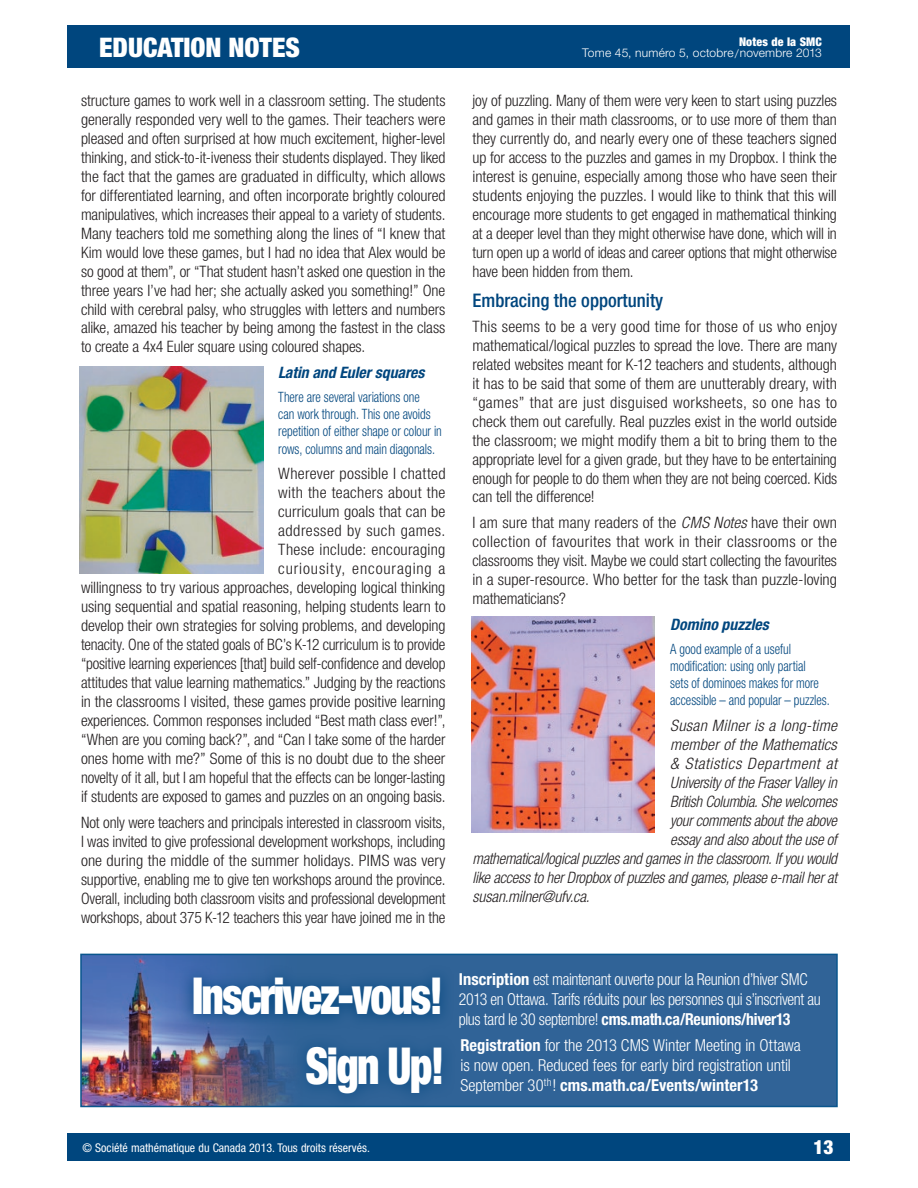
<style>
.page{position:relative;width:918px;height:1188px;background:#fff}
.page>*{position:absolute;margin:0;border:0;box-sizing:border-box;transform-origin:0 0}
.t1{font:900 condensed 51px "Helvetica Neue LT Std";letter-spacing:-.04em;color:#fff;scale:.85 1}
.t2{font:900 condensed 27px "Helvetica Neue LT Std";color:#fff}
.t3{font:900 condensed 19.5px "Helvetica Neue LT Std";color:#fff}
.t4{font:500 condensed 18.75px "Helvetica Neue LT Std";color:#00467e}
.t5{font:300 condensed 16.5px/20px "Helvetica Neue LT Std";letter-spacing:-.015em;color:#fff;scale:.96 1}
.t6{font:300 condensed 16.5px/20px "Helvetica Neue LT Std";letter-spacing:-.015em;color:#fff}
.t7{font:300 condensed 15.75px/19px "Helvetica Neue LT Std";letter-spacing:-.005em;color:#231f20;text-align:justify}
.t8{font:italic 300 condensed 15.75px "Helvetica Neue LT Std";letter-spacing:-.015em;color:#231f20}
.t9{font:italic 700 condensed 15.75px "Helvetica Neue LT Std";color:#00467e}
.t10{font:italic 300 condensed 15.75px "Helvetica Neue LT Std";letter-spacing:.02em;color:#231f20}
.t11{font:italic 300 condensed 15.75px "Helvetica Neue LT Std";letter-spacing:.035em;color:#231f20}
.t12{font:italic 300 condensed 15.75px "Helvetica Neue LT Std";letter-spacing:.01em;color:#231f20}
.t13{font:300 condensed 14.25px/17.1px "Helvetica Neue LT Std";letter-spacing:-.005em;color:#00467e;scale:.89 1}
.t14{font:condensed 12px "Helvetica Neue LT Std";color:#fff}
.t15{font:300 12px "Helvetica Neue LT Std";letter-spacing:.015em;color:#fff}
.t16{font:900 condensed 12px "Helvetica Neue LT Std";letter-spacing:.015em;color:#fff}
.s1{font-style:italic}
.s2{font-weight:700}
</style>
<div class="page">
<div style="left:68px;top:26px;width:782px;height:42px;background:#00467e"></div>
<img style="left:80px;top:366px;width:183px;height:208px">
<div style="left:81px;top:954px;width:756px;height:152px;background:#306397"></div>
<img style="left:83px;top:957px;width:208px;height:147px">
<div style="left:80px;top:954px;width:758px;height:153px;border:2px solid #0a568d"></div>
<div style="left:292px;top:1033px;width:165px;height:75px;background:#00467e;opacity:.75"></div>
<div style="left:179px;top:964px;width:276px;height:66px;background:#00467e;opacity:.75"></div>
<img style="left:471px;top:617px;width:184px;height:215px">
<div style="left:68px;top:1134px;width:782px;height:27px;background:#00467e"></div>
<p class="t16" style="left:739px;top:34px;width:84px">Notes de la SMC</p>
<h2 class="t2" style="left:99px;top:31px;width:201px">EDUCATION NOTEs</h2>
<p class="t15" style="left:582px;top:46px;width:241px">Tome 45, numéro 5, octobre/novembre 2013</p>
<p class="t7" style="left:81px;top:91px;width:366px">structure games to work well in a classroom setting. The students generally responded very well to the games. Their teachers were pleased and often surprised at how much excitement, higher-level thinking, and stick-to-it-iveness their students displayed. They liked the fact that the games are graduated in difficulty, which allows for differentiated learning, and often incorporate brightly coloured manipulatives, which increases their appeal to a variety of students.<br>Many teachers told me something along the lines of “I knew that Kim would love these games, but I had no idea that Alex would be so good at them”, or “That student hasn’t asked one question in the three years I’ve had her; she actually asked you something!” One child with cerebral palsy, who struggles with letters and numbers alike, amazed his teacher by being among the fastest in the class to create a 4x4 Euler square using coloured shapes.</p>
<p class="t9" style="left:278px;top:363px;width:148px">Latin and Euler squares</p>
<p class="t13" style="left:278px;top:388px;width:185px">There are several variations one<br>can work through. This one avoids repetition of either shape or colour in rows, columns and main diagonals.</p>
<p class="t7" style="left:81px;top:464px;width:366px;text-align:right">Wherever possible I chatted<br>with the teachers about the<br>curriculum goals that can be<br>addressed by such games.<br>These include: encouraging<br>curiousity, encouraging a<br>willingness to try various approaches, developing logical thinking using sequential and spatial reasoning, helping students learn to develop their own strategies for solving problems, and developing tenacity. One of the stated goals of BC’s K-12 curriculum is to provide “positive learning experiences [that] build self-confidence and develop attitudes that value learning mathematics.” Judging by the reactions in the classrooms I visited, these games provide positive learning experiences. Common responses included “Best math class ever!”, “When are you coming back?”, and “Can I take some of the harder ones home with me?” Some of this is no doubt due to the sheer novelty of it all, but I am hopeful that the effects can be longer-lasting if students are exposed to games and puzzles on an ongoing basis.</p>
<p class="t7" style="left:81px;top:813px;width:366px">Not only were teachers and principals interested in classroom visits, I was invited to give professional development workshops, including one during the middle of the summer holidays. PIMS was very supportive, enabling me to give ten workshops around the province.<br>Overall, including both classroom visits and professional development workshops, about 375 K-12 teachers this year have joined me in the</p>
<p class="t7" style="left:472px;top:91px;width:366px">joy of puzzling. Many of them were very keen to start using puzzles and games in their math classrooms, or to use more of them than they currently do, and nearly every one of these teachers signed up for access to the puzzles and games in my Dropbox. I think the interest is genuine, especially among those who have seen their students enjoying the puzzles. I would like to think that this will encourage more students to get engaged in mathematical thinking at a deeper level than they might otherwise have done, which will in turn open up a world of ideas and career options that might otherwise have been hidden from them.</p>
<p class="t4" style="left:472px;top:289px;width:192px">Embracing the opportunity</p>
<p class="t7" style="left:472px;top:316px;width:366px">This seems to be a very good time for those of us who enjoy mathematical/logical puzzles to spread the love. There are many related websites meant for K-12 teachers and students, although it has to be said that some of them are unutterably dreary, with “games” that are just disguised worksheets, so one has to check them out carefully. Real puzzles exist in the world outside the classroom; we might modify them a bit to bring them to the appropriate level for a given grade, but they have to be entertaining enough for people to do them when they are not being coerced. Kids can tell the difference!</p>
<p class="t7" style="left:472px;top:513px;width:366px">I am sure that many readers of the <span class="s1">CMS Notes</span> have their own collection of favourites that work in their classrooms or the classrooms they visit. Maybe we could start collecting the favourites in a super-resource. Who better for the task than puzzle-loving mathematicians?</p>
<p class="t9" style="left:670px;top:615px;width:100px">Domino puzzles</p>
<p class="t13" style="left:670px;top:640px;width:181px">A good example of a useful modification: using only partial<br>sets of dominoes makes for more accessible – and popular – puzzles.</p>
<p class="t10" style="left:670px;top:716px;width:168px">Susan Milner is a long-time</p>
<p class="t12" style="left:670px;top:735px;width:168px">member of the Mathematics</p>
<p class="t11" style="left:670px;top:754px;width:168px">&amp; Statistics Department at</p>
<p class="t8" style="left:670px;top:773px;width:168px">University of the Fraser Valley in</p>
<p class="t8" style="left:670px;top:792px;width:168px">British Columbia. She welcomes</p>
<p class="t8" style="left:670px;top:811px;width:168px">your comments about the above</p>
<p class="t8" style="left:670px;top:830px;width:168px">essay and also about the use of</p>
<p class="t8" style="left:472px;top:849px;width:366px">mathematical/logical puzzles and games in the classroom. If you would</p>
<p class="t8" style="left:472px;top:868px;width:366px">like access to her Dropbox of puzzles and games, please e-mail her at</p>
<p class="t8" style="left:472px;top:887px;width:119px">susan.milner@ufv.ca.</p>
<h1 class="t1" style="left:192px;top:965px;width:297px">Inscrivez-vous!</h1>
<p class="t5" style="left:459px;top:969px;width:378px"><span class="s2">Inscription</span> est maintenant ouverte pour la Reunion d’hiver SMC<br>2013 en Ottawa. Tarifs réduits pour les personnes qui s’inscrivent au plus tard le 30 septembre! <span class="s2">cms.math.ca/Reunions/hiver13</span></p>
<h1 class="t1" style="left:305px;top:1035px;width:165px">Sign Up!</h1>
<p class="t6" style="left:460px;top:1035px;width:342px"><span class="s2">Registration</span> for the 2013 CMS Winter Meeting in Ottawa is now open. Reduced fees for early bird registration until<br>September 30<sup>th</sup>! <span class="s2">cms.math.ca/Events/winter13</span></p>
<p class="t14" style="left:82px;top:1141px;width:289px">© Société mathématique du Canada 2013. Tous droits réservés.</p>
<p class="t3" style="left:813px;top:1136px;width:22px">13</p>
</div>
